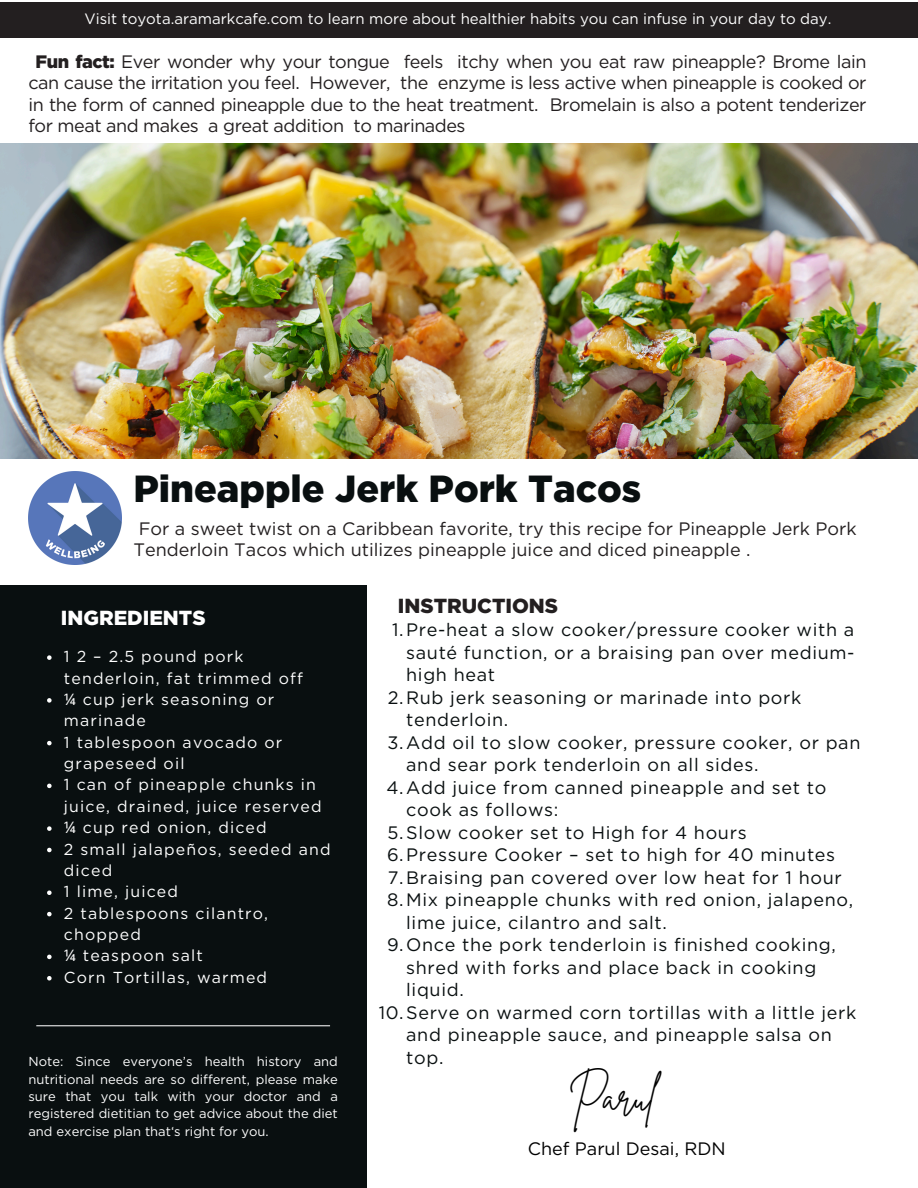
<style>
.page{position:relative;width:918px;height:1188px;background:#fff}
.page>*{position:absolute;margin:0;border:0;box-sizing:border-box;transform-origin:0 0}
.t1{font:40.35px "Brittany Signature";color:#000}
.t2{font:900 37.8px "Gotham HTF";color:#090f10}
.t3{font:900 20.4px "Gotham HTF";color:#231f20}
.t4{font:900 20.4px "Gotham HTF";color:#fff}
.t5{font:18px/22.5px "Gotham HTF";letter-spacing:.035em;color:#090f10}
.t6{font:18px/21.3px "Gotham HTF";color:#231f20;text-align:justify}
.t7{font:18px "Gotham HTF";color:#000}
.t8{font:15.9px/21.3px "Gotham HTF";letter-spacing:.075em;color:#fff}
.t9{font:15px "Gotham HTF";color:#fff}
.t10{font:13.05px/17.4px "Gotham HTF";color:#fff;text-align:justify}
.s1{font-weight:900}
.s2{font-family:"Noto Sans"}
</style>
<div class="page">
<img style="left:0;top:143px;width:918px;height:316px">
<div style="left:0;top:585px;width:367px;height:603px;background:#090f10"></div>
<img style="left:28px;top:472px;width:94px;height:93px">
<div style="left:0;top:2px;width:918px;height:36px;background:#231f20"></div>
<svg style="left:47px;top:655px;width:5px;height:5px"></svg>
<svg style="left:47px;top:698px;width:5px;height:5px"></svg>
<svg style="left:47px;top:741px;width:5px;height:4px"></svg>
<svg style="left:47px;top:784px;width:5px;height:4px"></svg>
<svg style="left:47px;top:826px;width:5px;height:5px"></svg>
<svg style="left:47px;top:848px;width:5px;height:4px"></svg>
<svg style="left:47px;top:891px;width:5px;height:4px"></svg>
<svg style="left:47px;top:912px;width:5px;height:4px"></svg>
<svg style="left:47px;top:955px;width:5px;height:4px"></svg>
<svg style="left:47px;top:976px;width:5px;height:5px"></svg>
<hr style="left:36px;top:1025px;width:294px;height:1px;background:#ebebeb">
<p class="t9" style="left:85px;top:11px;width:748px">Visit toyota.aramarkcafe.com to learn more about healthier habits you can infuse in your day to day.</p>
<h4 class="t6" style="left:28px;top:51px;width:840px;text-indent:7px"><span class="s1">Fun fact:</span> Ever wonder why your tongue feels itchy when you eat raw pineapple? Brome lain can cause the irritation you feel. However, the enzyme is less active when pineapple is cooked or in the form of canned pineapple due to the heat treatment. Bromelain is also a potent tenderizer for meat and makes a great addition to marinades</h4>
<p class="t2" style="left:133px;top:467px;width:510px">Pineapple Jerk Pork Tacos</p>
<h1 class="t6" style="left:133px;top:518px;width:725px;text-indent:5px">For a sweet twist on a Caribbean favorite, try this recipe for Pineapple Jerk Pork<br>Tenderloin Tacos which utilizes pineapple juice and diced pineapple .</h1>
<p class="t4" style="left:61px;top:606px;width:146px">INGREDIENTS</p>
<h4 class="t8" style="left:64px;top:646px;width:241px">1 2 – 2.5 pound pork tenderloin, fat trimmed off</h4>
<h3 class="t8" style="left:64px;top:688px;width:212px"><span class="s2">¼</span> cup jerk seasoning or marinade</h3>
<p class="t8" style="left:64px;top:731px;width:220px">1 tablespoon avocado or grapeseed oil</p>
<p class="t8" style="left:64px;top:774px;width:259px">1 can of pineapple chunks in juice, drained, juice reserved</p>
<p class="t8" style="left:64px;top:817px;width:204px"><span class="s2">¼</span> cup red onion, diced</p>
<p class="t8" style="left:64px;top:838px;width:268px">2 small jalapeños, seeded and diced</p>
<p class="t8" style="left:64px;top:881px;width:116px">1 lime, juiced</p>
<p class="t8" style="left:64px;top:902px;width:206px">2 tablespoons cilantro, chopped</p>
<p class="t8" style="left:64px;top:945px;width:140px"><span class="s2">¼</span> teaspoon salt</p>
<p class="t8" style="left:64px;top:966px;width:205px">Corn Tortillas, warmed</p>
<p class="t10" style="left:28px;top:1053px;width:311px">Note: Since everyone’s health history and nutritional needs are so different, please make sure that you talk with your doctor and a registered dietitian to get advice about the diet and exercise plan that‘s right for you.</p>
<p class="t3" style="left:398px;top:594px;width:162px">INSTRUCTIONS</p>
<p class="t5" style="left:406px;top:618px;width:450px;text-align:justify;text-indent:-14px">1.Pre-heat a slow cooker/pressure cooker with a sauté function, or a braising pan over medium&shy;high heat</p>
<p class="t5" style="left:406px;top:686px;width:397px;text-indent:-18px">2.Rub jerk seasoning or marinade into pork tenderloin.</p>
<p class="t5" style="left:406px;top:731px;width:456px;text-indent:-19px">3.Add oil to slow cooker, pressure cooker, or pan and sear pork tenderloin on all sides.</p>
<h3 class="t5" style="left:406px;top:776px;width:422px;text-indent:-20px">4.Add juice from canned pineapple and set to cook as follows:</h3>
<p class="t5" style="left:388px;top:821px;width:361px">5.Slow cooker set to High for 4 hours</p>
<p class="t5" style="left:387px;top:843px;width:450px">6.Pressure Cooker – set to high for 40 minutes</p>
<p class="t5" style="left:388px;top:866px;width:455px">7.Braising pan covered over low heat for 1 hour</p>
<p class="t5" style="left:406px;top:888px;width:449px;text-indent:-19px">8.Mix pineapple chunks with red onion, jalapeno, lime juice, cilantro and salt.</p>
<p class="t5" style="left:406px;top:933px;width:431px;text-indent:-19px">9.Once the pork tenderloin is finished cooking, shred with forks and place back in cooking liquid.</p>
<p class="t5" style="left:406px;top:1001px;width:452px;text-indent:-28px">10.Serve on warmed corn tortillas with a little jerk and pineapple sauce, and pineapple salsa on top.</p>
<p class="t1" style="left:568px;top:1070px;width:89px">Parul</p>
<p class="t7" style="left:528px;top:1139px;width:199px">Chef Parul Desai, RDN</p>
</div>
